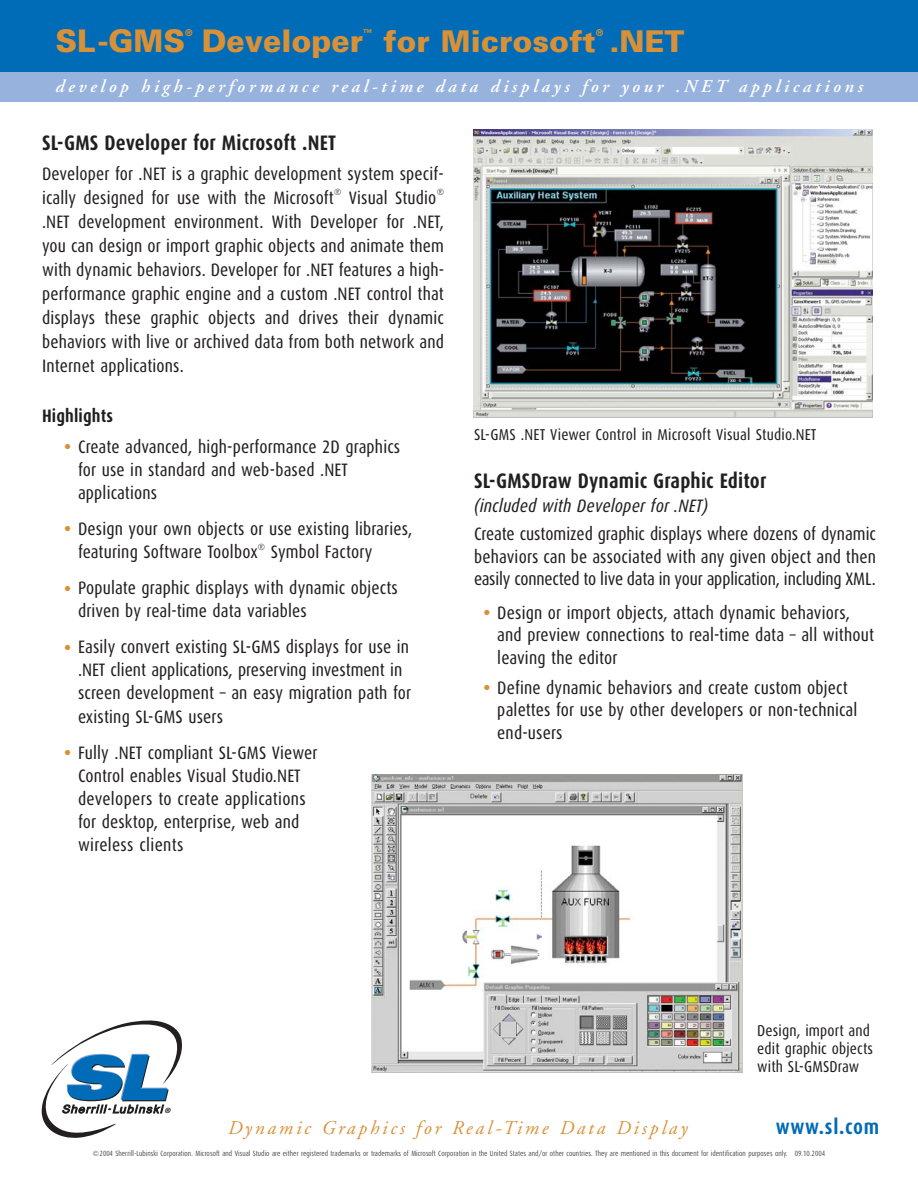
<style>
.page{position:relative;width:918px;height:1188px;background:#fff}
.page>*{position:absolute;margin:0;border:0;box-sizing:border-box;transform-origin:0 0}
.t1{font:900 31.2px "Univers";color:#d99137;scale:.96 1}
.t2{font:900 30px "Univers";color:#d99137}
.t3{font:700 21px "Dax Condensed";letter-spacing:.01em;color:#231f20}
.t4{font:700 21px "Dax Condensed";letter-spacing:.03em;color:#006bb6}
.t5{font:italic 19.5px "Adobe Garamond";letter-spacing:.145em;color:#d99137}
.t6{font:18px/23.1px "Dax Condensed";letter-spacing:.01em;color:#231f20}
.t7{font:italic 600 18px "Adobe Garamond";letter-spacing:.205em;color:#fff}
.t8{font:italic 18px "Dax Condensed";letter-spacing:.01em;color:#231f20}
.t9{font:700 18px "Dax Condensed";letter-spacing:.01em;color:#231f20}
.t10{font:15.75px/18px "Dax Condensed";letter-spacing:.01em;color:#231f20}
.t11{font:900 9.45px "Univers";color:#d99137}
.t12{font:9px "Dax Condensed";color:#231f20}
.t13{font:300 7.5px "Dax Condensed";letter-spacing:.01em;color:#231f20}
.t14{font:italic 700 7.05px "Helvetica";color:#231f20}
.s1{font-size:24px;color:#d99137}
</style>
<div class="page">
<div style="left:0;top:68px;width:918px;height:34px;background:#96b2dd"></div>
<div style="left:0;top:0;width:918px;height:72px;background:#006bb6"></div>
<img style="left:474px;top:129px;width:398px;height:288px">
<img style="left:372px;top:774px;width:371px;height:299px">
<svg style="left:41px;top:1020px;width:141px;height:118px"></svg>
<h1 class="t1" style="left:56px;top:29px;width:137px">SL-GMS</h1>
<p class="t11" style="left:185px;top:29px;width:9px">®</p>
<h1 class="t1" style="left:202px;top:29px;width:170px">Developer</h1>
<p class="t11" style="left:363px;top:29px;width:11px">™</p>
<h2 class="t2" style="left:383px;top:30px;width:214px">for Microsoft</h2>
<p class="t11" style="left:596px;top:29px;width:9px">®</p>
<h2 class="t2" style="left:610px;top:30px;width:76px">.NET</h2>
<p class="t7" style="left:56px;top:79px;width:809px">develop high-performance real-time data displays for your .NET applications</p>
<p class="t3" style="left:42px;top:133px;width:295px">SL-GMS Developer for Microsoft .NET</p>
<p class="t6" style="left:42px;top:162px;width:403px;line-height:24px">Developer for .NET is a graphic development system specif&shy;ically designed for use with the Microsoft</p>
<p class="t12" style="left:334px;top:188px;width:9px">®</p>
<p class="t6" style="left:349px;top:187px;width:89px">Visual Studio</p>
<p class="t12" style="left:437px;top:188px;width:9px">®</p>
<p class="t6" style="left:42px;top:210px;width:404px;line-height:24px;text-align:justify">.NET development environment. With Developer for .NET, you can design or import graphic objects and animate them with dynamic behaviors. Developer for .NET features a high&shy;performance graphic engine and a custom .NET control that displays these graphic objects and drives their dynamic behaviors with live or archived data from both network and Internet applications.</p>
<p class="t9" style="left:42px;top:407px;width:73px">Highlights</p>
<p class="t6" style="left:78px;top:436px;width:324px;text-indent:-14px"><span class="s1">•</span> Create advanced, high-performance 2D graphics for use in standard and web-based .NET applications</p>
<p class="t6" style="left:78px;top:518px;width:336px;text-indent:-14px"><span class="s1">•</span> Design your own objects or use existing libraries, featuring Software Toolbox</p>
<p class="t10" style="left:474px;top:427px;width:344px">SL-GMS .NET Viewer Control in Microsoft Visual Studio.NET</p>
<p class="t3" style="left:474px;top:470px;width:294px">SL-GMSDraw Dynamic Graphic Editor</p>
<p class="t8" style="left:474px;top:497px;width:236px">(included with Developer for .NET)</p>
<p class="t6" style="left:474px;top:524px;width:404px;line-height:22.5px;text-align:justify">Create customized graphic displays where dozens of dynamic behaviors can be associated with any given object and then easily connected to live data in your application, including XML.</p>
<p class="t6" style="left:497px;top:602px;width:378px;line-height:22.5px;text-indent:-14px"><span class="s1">•</span> Design or import objects, attach dynamic behaviors, and preview connections to real-time data – all without leaving the editor</p>
<p class="t6" style="left:497px;top:677px;width:362px;line-height:22.5px;text-indent:-14px"><span class="s1">•</span> Define dynamic behaviors and create custom object palettes for use by other developers or non-technical end-users</p>
<p class="t12" style="left:258px;top:542px;width:9px">®</p>
<p class="t6" style="left:271px;top:541px;width:103px">Symbol Factory</p>
<p class="t6" style="left:78px;top:577px;width:321px;text-indent:-14px"><span class="s1">•</span> Populate graphic displays with dynamic objects driven by real-time data variables</p>
<p class="t6" style="left:78px;top:636px;width:335px;text-indent:-14px"><span class="s1">•</span> Easily convert existing SL-GMS displays for use in .NET client applications, preserving investment in screen development – an easy migration path for existing SL-GMS users</p>
<p class="t6" style="left:78px;top:742px;width:241px;text-indent:-14px"><span class="s1">•</span> Fully .NET compliant SL-GMS Viewer<br>Control enables Visual Studio.NET developers to create applications for desktop, enterprise, web and wireless clients</p>
<p class="t14" style="left:165px;top:1108px;width:7px">®</p>
<p class="t10" style="left:757px;top:1023px;width:117px">Design, import and edit graphic objects with SL-GMSDraw</p>
<p class="t4" style="left:776px;top:1117px;width:105px">www.sl.com</p>
<p class="t13" style="left:93px;top:1150px;width:734px">©2004 Sherrill-Lubinski Corporation. Microsoft and Visual Studio are either registered trademarks or trademarks of Microsoft Corporation in the United States and/or other countries. They are mentioned in this document for identification purposes only. 09.10.2004</p>
<p class="t5" style="left:228px;top:1120px;width:461px">Dynamic Graphics for Real-Time Data Display</p>
</div>
